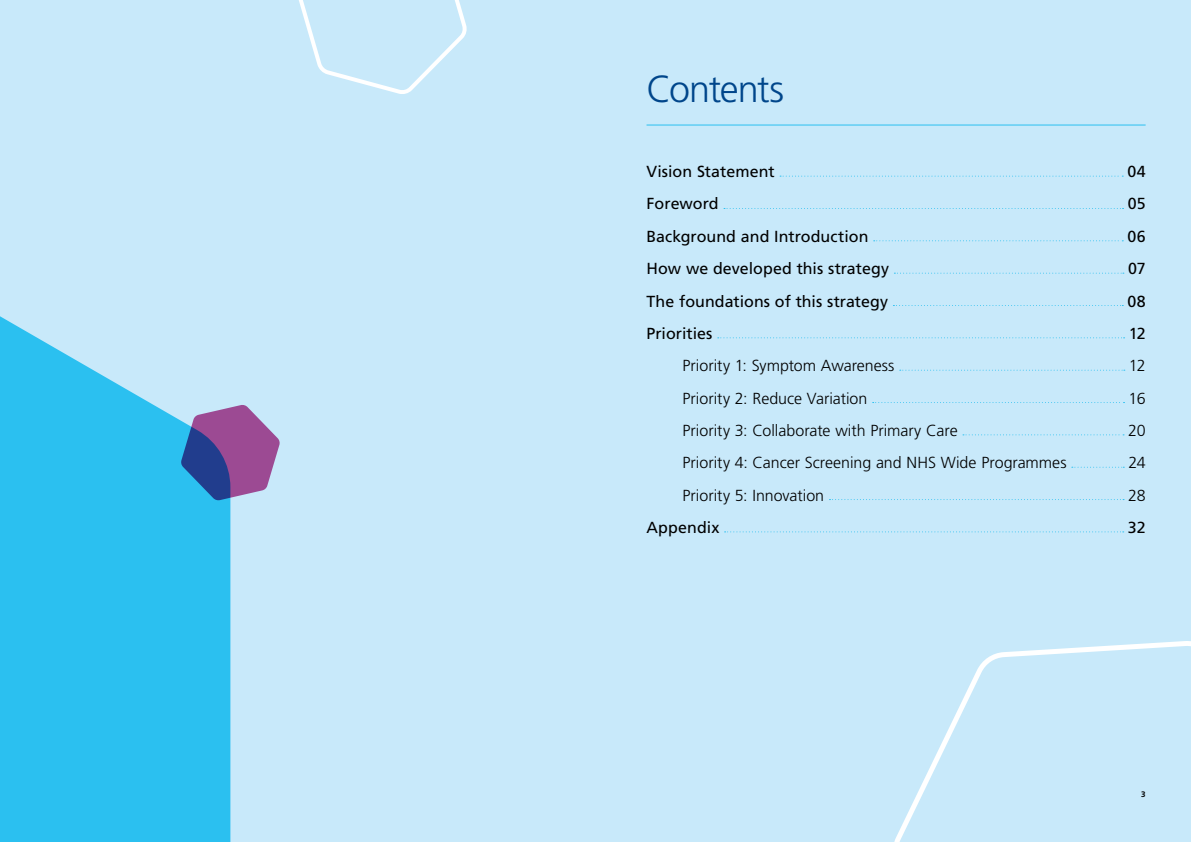
<style>
.page{position:relative;width:1191px;height:842px;background:#c8e9fa}
.page>*{position:absolute;margin:0;border:0;box-sizing:border-box;transform-origin:0 0}
.Page_Title{font:300 37.7px "Frutiger LT Std";letter-spacing:-.035em;color:#00468b}
.Standfirst{font:300 16px "Frutiger LT Std";color:#000}
.Standfirst-2{font:16px "Frutiger LT Std";letter-spacing:.005em;color:#000}
.t1{font:700 8px "Frutiger LT Std";color:#000}
</style>
<div class="page">
<svg style="left:780px;top:176px;width:343px;height:1px"></svg>
<svg style="left:724px;top:208px;width:399px;height:1px"></svg>
<svg style="left:873px;top:240px;width:250px;height:1px"></svg>
<svg style="left:894px;top:273px;width:230px;height:1px"></svg>
<svg style="left:893px;top:305px;width:230px;height:1px"></svg>
<svg style="left:718px;top:337px;width:406px;height:1px"></svg>
<svg style="left:899px;top:370px;width:225px;height:1px"></svg>
<svg style="left:872px;top:402px;width:252px;height:1px"></svg>
<svg style="left:963px;top:434px;width:161px;height:1px"></svg>
<svg style="left:1071px;top:467px;width:53px;height:1px"></svg>
<svg style="left:829px;top:499px;width:295px;height:1px"></svg>
<svg style="left:724px;top:531px;width:399px;height:1px"></svg>
<svg style="left:0;top:316px;width:230px;height:526px;background:#3dc4f1"></svg>
<svg style="left:299px;top:0;width:168px;height:94px"></svg>
<svg style="left:181px;top:405px;width:99px;height:96px"></svg>
<svg style="left:894px;top:641px;width:297px;height:201px"></svg>
<hr style="left:646px;top:125px;width:499px;height:1px;background:#2bc0f0">
<p class="Page_Title" style="left:646px;top:68px;width:139px">Contents</p>
<p class="Standfirst-2" style="left:646px;top:162px;width:130px">Vision Statement</p>
<p class="Standfirst-2" style="left:1127px;top:162px;width:20px">04</p>
<p class="Standfirst-2" style="left:646px;top:194px;width:74px">Foreword</p>
<p class="Standfirst-2" style="left:1127px;top:194px;width:19px">05</p>
<p class="Standfirst-2" style="left:646px;top:227px;width:223px">Background and Introduction</p>
<p class="Standfirst-2" style="left:1127px;top:227px;width:20px">06</p>
<p class="Standfirst-2" style="left:646px;top:259px;width:244px">How we developed this strategy</p>
<p class="Standfirst-2" style="left:1128px;top:259px;width:19px">07</p>
<p class="Standfirst-2" style="left:646px;top:292px;width:243px">The foundations of this strategy</p>
<p class="Standfirst-2" style="left:1127px;top:292px;width:20px">08</p>
<p class="Standfirst-2" style="left:646px;top:324px;width:67px">Priorities</p>
<p class="Standfirst-2" style="left:1128px;top:324px;width:18px">12</p>
<p class="Standfirst" style="left:682px;top:357px;width:213px">Priority 1: Symptom Awareness</p>
<p class="Standfirst" style="left:1129px;top:357px;width:18px">12</p>
<p class="Standfirst" style="left:682px;top:389px;width:186px">Priority 2: Reduce Variation</p>
<p class="Standfirst" style="left:1128px;top:389px;width:18px">16</p>
<p class="Standfirst" style="left:682px;top:421px;width:277px">Priority 3: Collaborate with Primary Care</p>
<p class="Standfirst" style="left:1128px;top:421px;width:19px">20</p>
<p class="Standfirst" style="left:682px;top:454px;width:385px">Priority 4: Cancer Screening and NHS Wide Programmes</p>
<p class="Standfirst" style="left:1128px;top:454px;width:19px">24</p>
<p class="Standfirst" style="left:682px;top:486px;width:143px">Priority 5: Innovation</p>
<p class="Standfirst" style="left:1128px;top:486px;width:19px">28</p>
<p class="Standfirst-2" style="left:646px;top:518px;width:74px">Appendix</p>
<p class="Standfirst-2" style="left:1127px;top:518px;width:19px">32</p>
<p class="t1" style="left:1141px;top:789px;width:6px">3</p>
</div>
